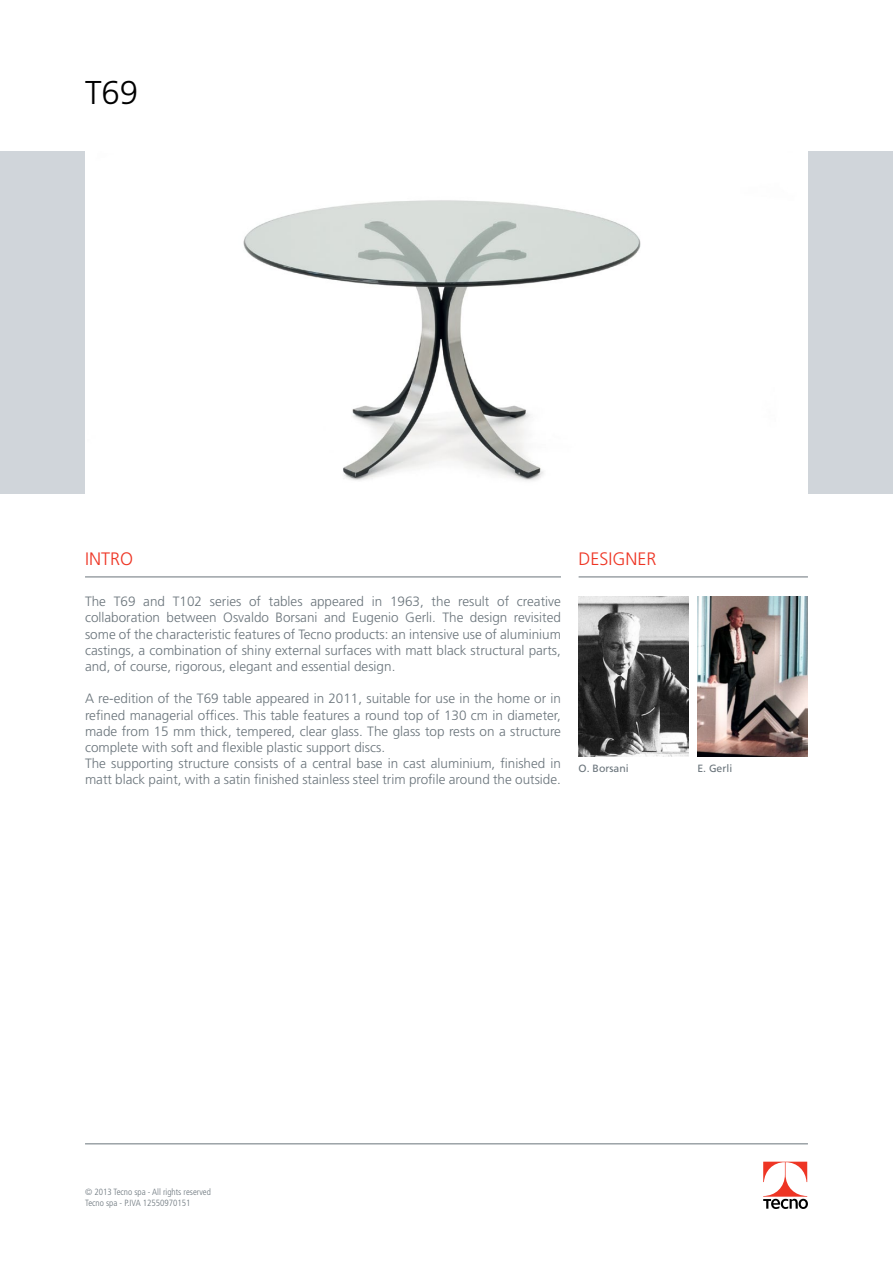
<style>
.page{position:relative;width:893px;height:1263px;background:#fff}
.page>*{position:absolute;margin:0;border:0;box-sizing:border-box;transform-origin:0 0}
.t1{font:300 33px "Frutiger LT";color:#000}
.t2{font:300 18px "Frutiger LT";color:#ee3524}
.t3{font:300 13.5px/16.2px "Frutiger LT";color:#6a747b;text-align:justify}
.t4{font:10.5px "Frutiger LT";color:#6a747b}
.t5{font:300 condensed 9px/10.8px "Frutiger LT";color:#6a747b}
</style>
<div class="page">
<svg style="left:763px;top:1162px;width:45px;height:47px"></svg>
<hr style="left:85px;top:577px;width:476px;height:1px;background:#6a747b">
<hr style="left:85px;top:1143px;width:723px;height:1px;background:#6a747b">
<div style="left:0;top:151px;width:893px;height:343px;background:#d0d5da"></div>
<hr style="left:579px;top:577px;width:229px;height:1px;background:#6a747b">
<img style="left:579px;top:596px;width:110px;height:161px">
<img style="left:697px;top:596px;width:111px;height:161px">
<svg style="left:85px;top:151px;width:723px;height:343px;background:#f3f4f3"></svg>
<h1 class="t1" style="left:85px;top:74px;width:55px">T69</h1>
<h2 class="t2" style="left:85px;top:549px;width:50px">INTRO</h2>
<p class="t3" style="left:85px;top:594px;width:477px">The T69 and T102 series of tables appeared in 1963, the result of creative collaboration between Osvaldo Borsani and Eugenio Gerli. The design revisited some of the characteristic features of Tecno products: an intensive use of aluminium castings, a combination of shiny external surfaces with matt black structural parts, and, of course, rigorous, elegant and essential design.</p>
<p class="t3" style="left:85px;top:691px;width:477px;text-align:left">A re-edition of the T69 table appeared in 2011, suitable for use in the home or in refined managerial offices. This table features a round top of 130 cm in diameter, made from 15 mm thick, tempered, clear glass. The glass top rests on a structure complete with soft and flexible plastic support discs.<br>The supporting structure consists of a central base in cast aluminium, finished in matt black paint, with a satin finished stainless steel trim profile around the outside.</p>
<h2 class="t2" style="left:579px;top:549px;width:80px">DESIGNER</h2>
<p class="t4" style="left:579px;top:762px;width:52px">O. Borsani</p>
<p class="t4" style="left:697px;top:762px;width:37px">E. Gerli</p>
<p class="t5" style="left:85px;top:1187px;width:127px">© 2013 Tecno spa - All rights reserved<br>Tecno spa - P.IVA 12550970151</p>
</div>
